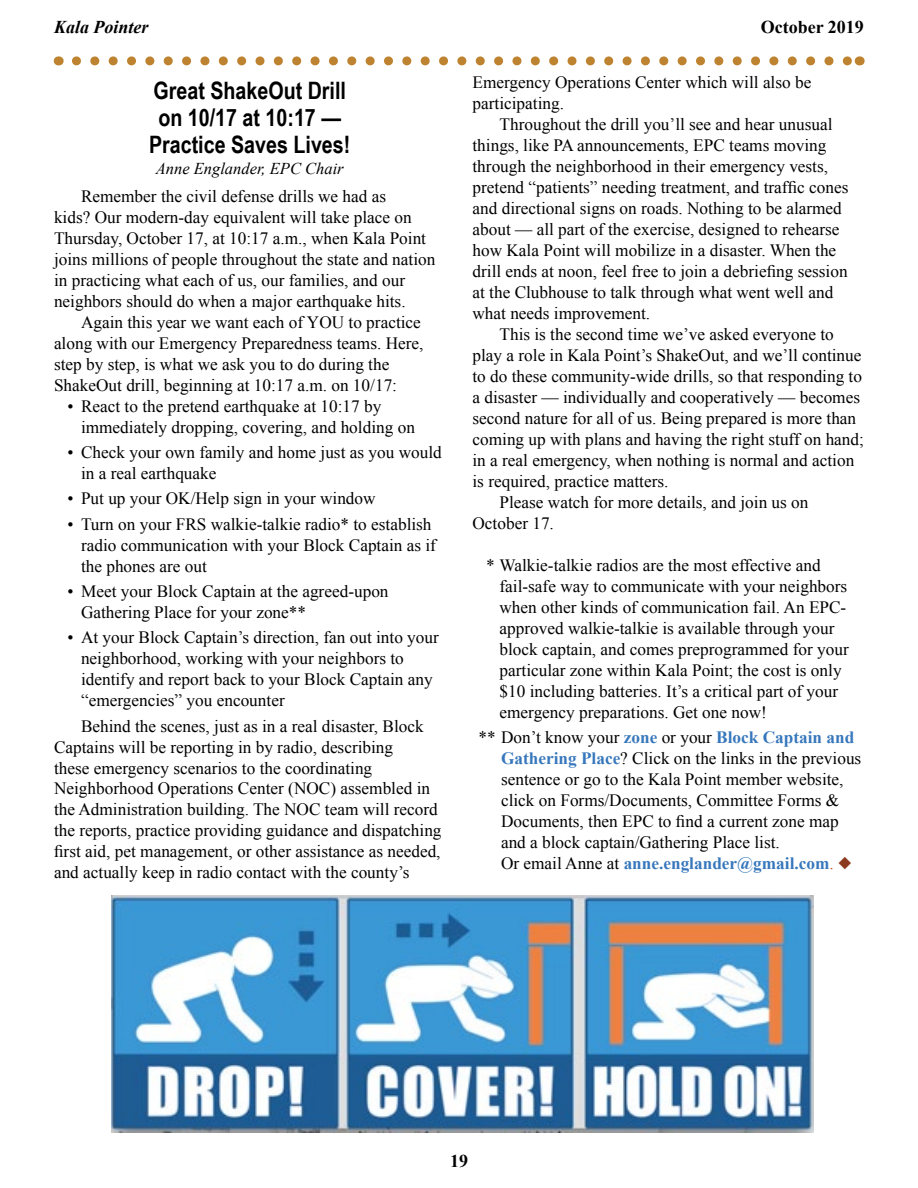
<style>
.page{position:relative;width:918px;height:1188px;background:#fff}
.page>*{position:absolute;margin:0;border:0;box-sizing:border-box;transform-origin:0 0}
.t1{font:700 24px/27px "Arial Narrow";color:#000;text-align:center}
.t2{font:700 18px "Times New Roman";color:#000}
.t3{font:italic 700 18px "Times New Roman";color:#000}
.t4{font:17.25px/21px "Times New Roman";color:#000}
.t5{font:italic 16.5px "Times New Roman";color:#000}
.s1{font-weight:700;color:#3777bc}
.s2{color:#bf5227}
.s3{color:#8b3a1e}
</style>
<div class="page">
<img style="left:111px;top:896px;width:702px;height:236px">
<svg style="left:76px;top:56px;width:774px;height:9px"></svg>
<p class="t3" style="left:54px;top:15px;width:96px">Kala Pointer</p>
<p class="t2" style="left:761px;top:15px;width:105px">October 2019</p>
<h1 class="t1" style="left:149px;top:77px;width:203px">Great ShakeOut Drill on 10/17 at 10:17 —<br>Practice Saves Lives!</h1>
<p class="t5" style="left:156px;top:157px;width:189px">Anne Englander, EPC Chair</p>
<p class="t4" style="left:54px;top:185px;width:383px;text-indent:27px">Remember the civil defense drills we had as<br>kids? Our modern-day equivalent will take place on Thursday, October 17, at 10:17 a.m., when Kala Point joins millions of people throughout the state and nation in practicing what each of us, our families, and our neighbors should do when a major earthquake hits.</p>
<p class="t4" style="left:54px;top:311px;width:371px;text-indent:27px">Again this year we want each of YOU to practice along with our Emergency Preparedness teams. Here, step by step, is what we ask you to do during the ShakeOut drill, beginning at 10:17 a.m. on 10/17:</p>
<p class="t4" style="left:81px;top:395px;width:335px;text-indent:-14px">• React to the pretend earthquake at 10:17 by immediately dropping, covering, and holding on</p>
<p class="t4" style="left:81px;top:441px;width:362px;text-indent:-14px">• Check your own family and home just as you would in a real earthquake</p>
<p class="t4" style="left:68px;top:488px;width:310px">• Put up your OK/Help sign in your window</p>
<p class="t4" style="left:81px;top:513px;width:357px;text-indent:-14px">• Turn on your FRS walkie-talkie radio* to establish radio communication with your Block Captain as if the phones are out</p>
<p class="t4" style="left:81px;top:580px;width:309px;text-indent:-14px">• Meet your Block Captain at the agreed-upon<br>Gathering Place for your zone**</p>
<p class="t4" style="left:81px;top:627px;width:359px;text-indent:-14px">• At your Block Captain’s direction, fan out into your neighborhood, working with your neighbors to identify and report back to your Block Captain any “emergencies” you encounter</p>
<p class="t4" style="left:54px;top:715px;width:389px;text-indent:27px">Behind the scenes, just as in a real disaster, Block Captains will be reporting in by radio, describing<br>these emergency scenarios to the coordinating Neighborhood Operations Center (NOC) assembled in the Administration building. The NOC team will record the reports, practice providing guidance and dispatching first aid, pet management, or other assistance as needed, and actually keep in radio contact with the county’s</p>
<p class="t4" style="left:473px;top:72px;width:340px">Emergency Operations Center which will also be participating.</p>
<p class="t4" style="left:473px;top:114px;width:378px;text-indent:27px">Throughout the drill you’ll see and hear unusual things, like PA announcements, EPC teams moving through the neighborhood in their emergency vests, pretend “patients” needing treatment, and traffic cones and directional signs on roads. Nothing to be alarmed about — all part of the exercise, designed to rehearse how Kala Point will mobilize in a disaster. When the drill ends at noon, feel free to join a debriefing session at the Clubhouse to talk through what went well and what needs improvement.</p>
<p class="t4" style="left:500px;top:324px;width:336px">This is the second time we’ve asked everyone to</p>
<p class="t4" style="left:473px;top:345px;width:391px">play a role in Kala Point’s ShakeOut, and we’ll continue</p>
<p class="t4" style="left:473px;top:366px;width:391px">to do these community-wide drills, so that responding to</p>
<p class="t4" style="left:473px;top:387px;width:389px">a disaster — individually and cooperatively — becomes</p>
<p class="t4" style="left:473px;top:408px;width:385px">second nature for all of us. Being prepared is more than</p>
<p class="t4" style="left:473px;top:429px;width:393px">coming up with plans and having the right stuff on hand;</p>
<p class="t4" style="left:473px;top:450px;width:383px">in a real emergency, when nothing is normal and action</p>
<p class="t4" style="left:473px;top:471px;width:197px">is required, practice matters.</p>
<p class="t4" style="left:500px;top:492px;width:311px">Please watch for more details, and join us on</p>
<p class="t4" style="left:473px;top:513px;width:83px">October 17.</p>
<p class="t4" style="left:500px;top:555px;width:351px;text-indent:-14px">* Walkie-talkie radios are the most effective and fail-safe way to communicate with your neighbors when other kinds of communication fail. An EPC&shy;approved walkie-talkie is available through your block captain, and comes preprogrammed for your particular zone within Kala Point; the cost is only $10 including batteries. It’s a critical part of your emergency preparations. Get one now!</p>
<p class="t4" style="left:501px;top:727px;width:362px;text-indent:-22px">** Don’t know your <span class="s1">zone</span> or your <span class="s1">Block Captain and Gathering Place</span>? Click on the links in the previous sentence or go to the Kala Point member website, click on Forms/Documents, Committee Forms &amp; Documents, then EPC to find a current zone map and a block captain/Gathering Place list.<br>Or email Anne at <span class="s1">anne.englander@gmail.com</span><span class="s2">.</span> <span class="s3">◆</span></p>
<p class="t2" style="left:450px;top:1149px;width:19px">19</p>
</div>
